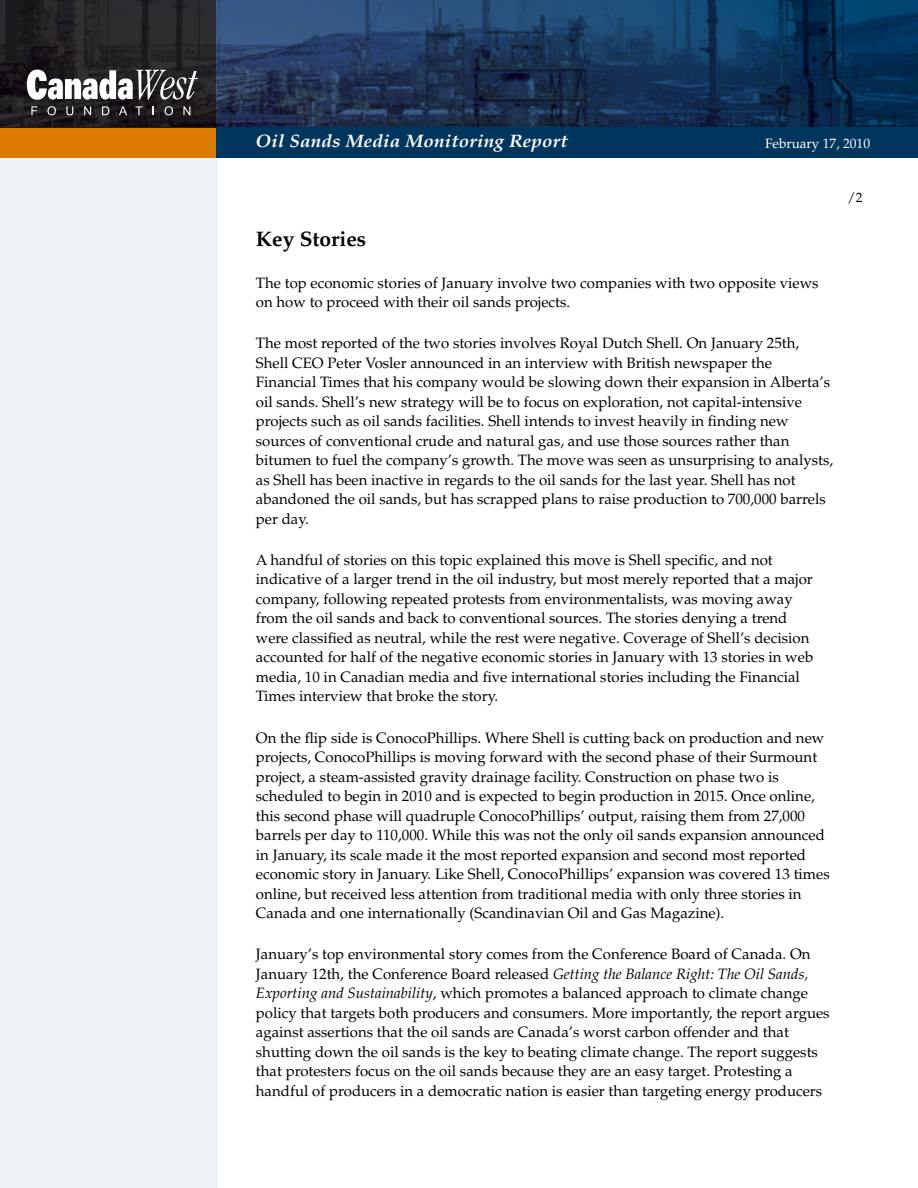
<style>
.page{position:relative;width:918px;height:1188px;background:#fff}
.page>*{position:absolute;margin:0;border:0;box-sizing:border-box;transform-origin:0 0}
.t1{font:700 21px "Palatino LT Std";color:#000}
.t2{font:italic 700 18px "Palatino LT Std";letter-spacing:.01em;color:#fff;scale:1.05 1}
.t3{font:15px/19.5px "Palatino LT Std";color:#000}
.t4{font:13.5px "Palatino LT Std";color:#fff}
.t5{font:13.5px "Palatino LT Std";color:#000}
.s1{font-style:italic}
</style>
<div class="page">
<svg style="left:216px;top:0;width:701px;height:128px;background:#19385c"></svg>
<div style="left:216px;top:128px;width:702px;height:30px;background:#00365d"></div>
<div style="left:0;top:128px;width:216px;height:30px;background:#dd7a00"></div>
<svg style="left:0;top:0;width:216px;height:128px;background:#232023"></svg>
<svg style="left:27px;top:70px;width:171px;height:30px"></svg>
<svg style="left:31px;top:106px;width:6px;height:9px"></svg>
<svg style="left:47px;top:106px;width:9px;height:9px"></svg>
<svg style="left:66px;top:106px;width:7px;height:9px"></svg>
<svg style="left:84px;top:106px;width:7px;height:9px"></svg>
<svg style="left:102px;top:106px;width:7px;height:9px"></svg>
<svg style="left:119px;top:106px;width:8px;height:9px"></svg>
<svg style="left:135px;top:106px;width:7px;height:9px"></svg>
<svg style="left:165px;top:106px;width:8px;height:9px"></svg>
<svg style="left:183px;top:106px;width:7px;height:9px"></svg>
<div style="left:0;top:158px;width:218px;height:1030px;background:#ebf1f4"></div>
<hr style="left:917px;top:0;width:1px;height:128px;background:#000">
<p class="t2" style="left:256px;top:131px;width:299px">Oil Sands Media Monitoring Report</p>
<p class="t4" style="left:765px;top:136px;width:107px">February 17, 2010</p>
<p class="t5" style="left:848px;top:189px;width:16px">/2</p>
<h1 class="t1" style="left:256px;top:227px;width:112px">Key Stories</h1>
<p class="t3" style="left:256px;top:273px;width:564px">The top economic stories of January involve two companies with two opposite views on how to proceed with their oil sands projects.</p>
<p class="t3" style="left:256px;top:334px;width:579px">The most reported of the two stories involves Royal Dutch Shell. On January 25th, Shell CEO Peter Vosler announced in an interview with British newspaper the Financial Times that his company would be slowing down their expansion in Alberta’s oil sands. Shell’s new strategy will be to focus on exploration, not capital-intensive projects such as oil sands facilities. Shell intends to invest heavily in finding new sources of conventional crude and natural gas, and use those sources rather than bitumen to fuel the company’s growth. The move was seen as unsurprising to analysts, as Shell has been inactive in regards to the oil sands for the last year. Shell has not abandoned the oil sands, but has scrapped plans to raise production to 700,000 barrels per day.</p>
<p class="t3" style="left:256px;top:550px;width:559px">A handful of stories on this topic explained this move is Shell specific, and not indicative of a larger trend in the oil industry, but most merely reported that a major company, following repeated protests from environmentalists, was moving away from the oil sands and back to conventional sources. The stories denying a trend were classified as neutral, while the rest were negative. Coverage of Shell’s decision accounted for half of the negative economic stories in January with 13 stories in web media, 10 in Canadian media and five international stories including the Financial Times interview that broke the story.</p>
<p class="t3" style="left:256px;top:728px;width:575px">On the flip side is ConocoPhillips. Where Shell is cutting back on production and new projects, ConocoPhillips is moving forward with the second phase of their Surmount project, a steam-assisted gravity drainage facility. Construction on phase two is scheduled to begin in 2010 and is expected to begin production in 2015. Once online, this second phase will quadruple ConocoPhillips’ output, raising them from 27,000 barrels per day to 110,000. While this was not the only oil sands expansion announced in January, its scale made it the most reported expansion and second most reported economic story in January. Like Shell, ConocoPhillips’ expansion was covered 13 times online, but received less attention from traditional media with only three stories in Canada and one internationally (Scandinavian Oil and Gas Magazine).</p>
<p class="t3" style="left:256px;top:945px;width:575px">January’s top environmental story comes from the Conference Board of Canada. On January 12th, the Conference Board released <span class="s1">Getting the Balance Right: The Oil Sands, Exporting and Sustainability</span>, which promotes a balanced approach to climate change policy that targets both producers and consumers. More importantly, the report argues against assertions that the oil sands are Canada’s worst carbon offender and that shutting down the oil sands is the key to beating climate change. The report suggests that protesters focus on the oil sands because they are an easy target. Protesting a handful of producers in a democratic nation is easier than targeting energy producers</p>
</div>
